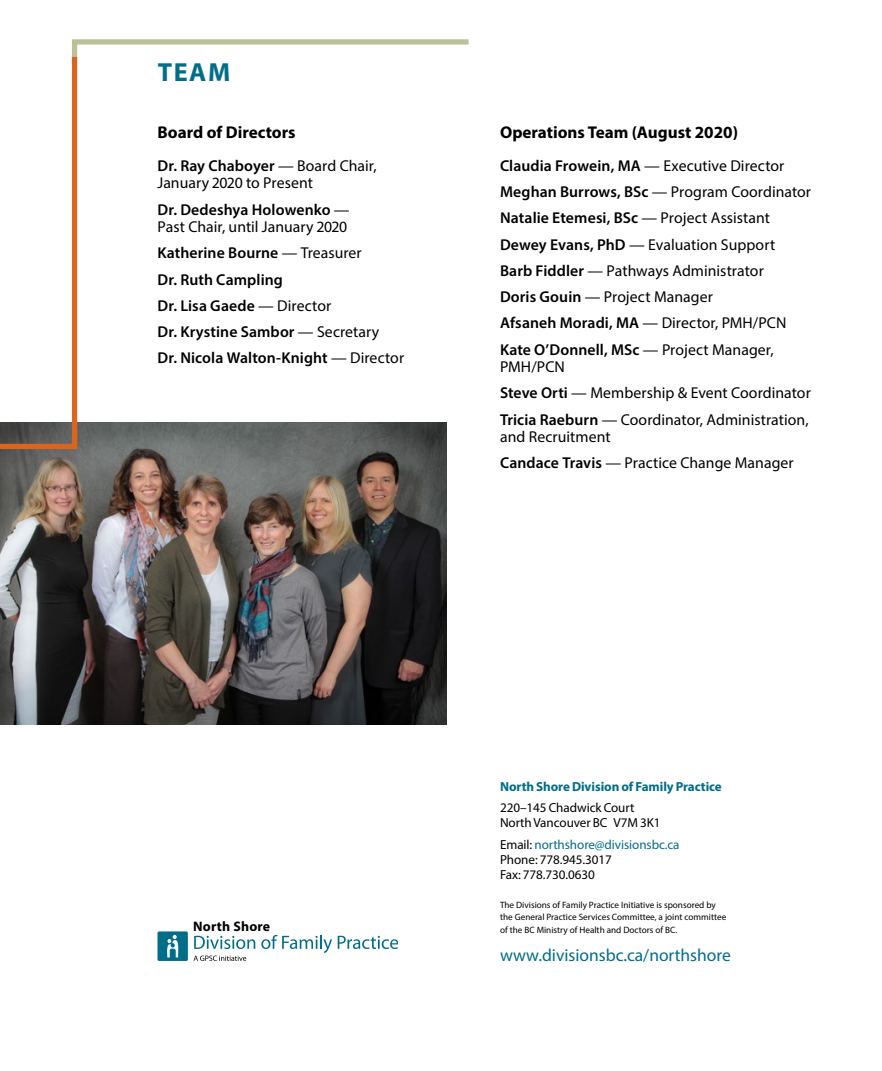
<style>
.page{position:relative;width:882px;height:1071px;background:#fff}
.page>*{position:absolute;margin:0;border:0;box-sizing:border-box;transform-origin:0 0}
.t1{font:700 26.25px "Myriad Pro";color:#006d89}
.t2{font:17.5px "Myriad Pro";color:#006d89}
.t3{font:700 17.15px "Myriad Pro";color:#000}
.t4{font:15.75px/26.2px "Myriad Pro";color:#000}
.t5{font:600 15.75px/26.2px "Myriad Pro";letter-spacing:.005em;color:#000}
.t6{font:700 13.83px "Myriad Pro";letter-spacing:.015em;color:#000}
.t7{font:13.12px/14.9px "Myriad Pro";letter-spacing:-.005em;color:#000}
.t8{font:700 13.12px "Myriad Pro";letter-spacing:-.005em;color:#006d89}
.t9{font:9.1px/12.2px "Myriad Pro";color:#000}
.s1{font-weight:600}
.s2{font-weight:400}
.s3{color:#006d89}
</style>
<div class="page">
<svg style="left:194px;top:936px;width:61px;height:13px"></svg>
<svg style="left:261px;top:935px;width:71px;height:18px"></svg>
<svg style="left:338px;top:936px;width:60px;height:13px"></svg>
<svg style="left:194px;top:956px;width:52px;height:5px"></svg>
<div style="left:158px;top:931px;width:30px;height:30px;background:#006d89;border-radius:2px"></div>
<svg style="left:167px;top:935px;width:12px;height:23px"></svg>
<img style="left:0;top:452px;width:447px;height:272px">
<svg style="left:0;top:39px;width:469px;height:413px"></svg>
<h1 class="t1" style="left:158px;top:55px;width:74px">TEAM</h1>
<p class="t3" style="left:158px;top:121px;width:140px">Board of Directors</p>
<p class="t4" style="left:158px;top:157px;width:221px;line-height:17.5px"><span class="s1">Dr. Ray Chaboyer</span> — Board Chair,<br>January 2020 to Present</p>
<p class="t4" style="left:158px;top:200px;width:194px;line-height:17.5px"><span class="s1">Dr. Dedeshya Holowenko</span> —<br>Past Chair, until January 2020</p>
<p class="t5" style="left:158px;top:240px;width:248px">Katherine Bourne <span class="s2">— Treasurer<br></span>Dr. Ruth Campling<br>Dr. Lisa Gaede <span class="s2">— Director<br></span>Dr. Krystine Sambor <span class="s2">— Secretary<br></span>Dr. Nicola Walton-Knight <span class="s2">— Director</span></p>
<p class="t3" style="left:500px;top:121px;width:240px">Operations Team (August 2020)</p>
<p class="t4" style="left:500px;top:152px;width:313px"><span class="s1">Claudia Frowein, MA</span> — Executive Director <span class="s1">Meghan Burrows, BSc</span> — Program Coordinator <span class="s1">Natalie Etemesi, BSc</span> — Project Assistant <span class="s1">Dewey Evans, PhD</span> — Evaluation Support <span class="s1">Barb Fiddler</span> — Pathways Administrator<br><span class="s1">Doris Gouin</span> — Project Manager<br><span class="s1">Afsaneh Moradi, MA</span> — Director, PMH/PCN <span class="s1">Kate O’Donnell, MSc</span> — Project Manager,</p>
<p class="t4" style="left:500px;top:353px;width:312px">PMH/PCN<br><span class="s1">Steve Orti</span> — Membership &amp; Event Coordinator<br><span class="s1">Tricia Raeburn</span> — Coordinator, Administration,</p>
<p class="t4" style="left:500px;top:423px;width:295px">and Recruitment<br><span class="s1">Candace Travis</span> — Practice Change Manager</p>
<p class="t6" style="left:193px;top:917px;width:78px">North Shore</p>
<p class="t8" style="left:500px;top:778px;width:223px">North Shore Division of Family Practice</p>
<p class="t7" style="left:500px;top:800px;width:162px">220–145 Chadwick Court<br>North Vancouver BC V7M 3K1</p>
<p class="t7" style="left:500px;top:837px;width:181px">Email: <span class="s3">northshore@divisionsbc.ca<br></span>Phone: 778.945.3017<br>Fax: 778.730.0630</p>
<p class="t9" style="left:500px;top:899px;width:228px">The Divisions of Family Practice Initiative is sponsored by the General Practice Services Committee, a joint committee of the BC Ministry of Health and Doctors of BC.</p>
<p class="t2" style="left:500px;top:944px;width:232px">www.divisionsbc.ca/northshore</p>
</div>
